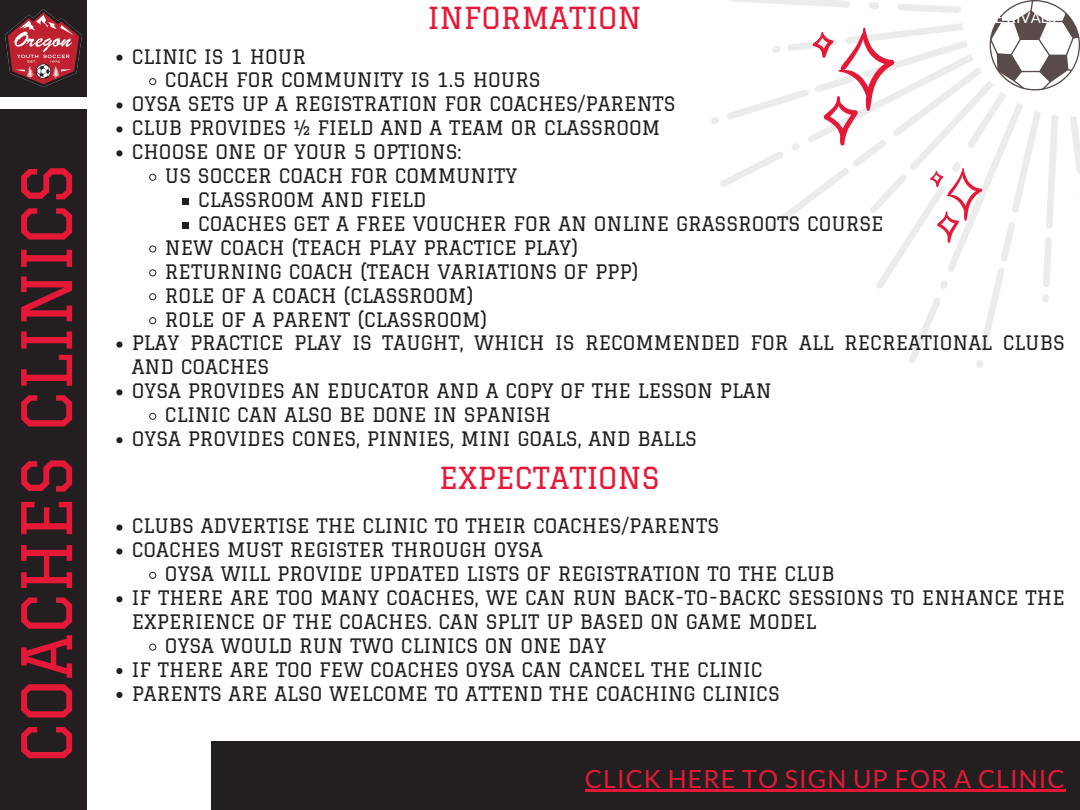
<style>
.page{position:relative;width:1080px;height:810px;background:#fff}
.page>*{position:absolute;margin:0;border:0;box-sizing:border-box;transform-origin:0 0}
.t1{font:67.94px "Graduate";color:#e51937}
.t2{font:29.69px "Graduate";color:#e51937}
.t3{font:25.12px "Lato";letter-spacing:.04em;color:#e51937}
.t4{font:19.5px/23.9px "Graduate";color:#231f20}
</style>
<div class="page">
<svg style="left:711px;top:0;width:369px;height:368px"></svg>
<div style="left:0;top:0;width:87px;height:97px;background:#231f20"></div>
<div style="left:0;top:110px;width:87px;height:700px;background:#231f20"></div>
<div style="left:211px;top:741px;width:869px;height:69px;background:#231f20"></div>
<img style="left:5px;top:10px;width:76px;height:77px">
<svg style="left:116px;top:55px;width:6px;height:6px"></svg>
<svg style="left:149px;top:78px;width:7px;height:7px"></svg>
<svg style="left:116px;top:102px;width:6px;height:7px"></svg>
<svg style="left:116px;top:126px;width:6px;height:6px"></svg>
<svg style="left:116px;top:150px;width:6px;height:6px"></svg>
<svg style="left:149px;top:174px;width:7px;height:7px"></svg>
<div style="left:182px;top:198px;width:7px;height:6px;background:#231f20"></div>
<div style="left:182px;top:222px;width:7px;height:6px;background:#231f20"></div>
<svg style="left:149px;top:245px;width:7px;height:8px"></svg>
<svg style="left:149px;top:269px;width:7px;height:7px"></svg>
<svg style="left:149px;top:293px;width:7px;height:7px"></svg>
<svg style="left:149px;top:317px;width:7px;height:7px"></svg>
<svg style="left:116px;top:342px;width:6px;height:6px"></svg>
<svg style="left:116px;top:389px;width:6px;height:6px"></svg>
<svg style="left:149px;top:413px;width:7px;height:7px"></svg>
<svg style="left:116px;top:437px;width:6px;height:6px"></svg>
<hr style="left:585px;top:790px;width:481px;height:2px;background:#e51937">
<svg style="left:116px;top:525px;width:6px;height:6px"></svg>
<svg style="left:116px;top:548px;width:6px;height:7px"></svg>
<svg style="left:149px;top:572px;width:7px;height:7px"></svg>
<svg style="left:116px;top:596px;width:6px;height:6px"></svg>
<svg style="left:149px;top:644px;width:7px;height:7px"></svg>
<svg style="left:116px;top:668px;width:6px;height:6px"></svg>
<svg style="left:116px;top:692px;width:6px;height:6px"></svg>
<p class="t1" style="left:7px;top:764px;width:602px;rotate:-90deg">COACHES CLINICS</p>
<p class="t2" style="left:428px;top:1px;width:215px">INFORMATION</p>
<p class="t4" style="left:132px;top:44px;width:176px">CLINIC IS 1 HOUR</p>
<p class="t4" style="left:165px;top:68px;width:377px">COACH FOR COMMUNITY IS 1.5 HOURS</p>
<p class="t4" style="left:132px;top:92px;width:545px">OYSA SETS UP A REGISTRATION FOR COACHES/PARENTS</p>
<p class="t4" style="left:132px;top:116px;width:530px">CLUB PROVIDES ½ FIELD AND A TEAM OR CLASSROOM</p>
<p class="t4" style="left:132px;top:140px;width:331px">CHOOSE ONE OF YOUR 5 OPTIONS:</p>
<p class="t4" style="left:165px;top:164px;width:354px">US SOCCER COACH FOR COMMUNITY</p>
<p class="t4" style="left:198px;top:188px;width:230px">CLASSROOM AND FIELD</p>
<p class="t4" style="left:198px;top:212px;width:687px">COACHES GET A FREE VOUCHER FOR AN ONLINE GRASSROOTS COURSE</p>
<p class="t4" style="left:165px;top:235px;width:415px">NEW COACH (TEACH PLAY PRACTICE PLAY)</p>
<p class="t4" style="left:165px;top:259px;width:475px">RETURNING COACH (TEACH VARIATIONS OF PPP)</p>
<p class="t4" style="left:165px;top:283px;width:310px">ROLE OF A COACH (CLASSROOM)</p>
<p class="t4" style="left:165px;top:307px;width:324px">ROLE OF A PARENT (CLASSROOM)</p>
<p class="t4" style="left:132px;top:331px;width:935px">PLAY PRACTICE PLAY IS TAUGHT, WHICH IS RECOMMENDED FOR ALL RECREATIONAL CLUBS<br>AND COACHES</p>
<p class="t4" style="left:132px;top:379px;width:641px">OYSA PROVIDES AN EDUCATOR AND A COPY OF THE LESSON PLAN</p>
<p class="t4" style="left:165px;top:403px;width:388px">CLINIC CAN ALSO BE DONE IN SPANISH</p>
<p class="t4" style="left:132px;top:427px;width:567px">OYSA PROVIDES CONES, PINNIES, MINI GOALS, AND BALLS</p>
<p class="t2" style="left:439px;top:461px;width:222px">EXPECTATIONS</p>
<p class="t4" style="left:132px;top:514px;width:589px">CLUBS ADVERTISE THE CLINIC TO THEIR COACHES/PARENTS</p>
<p class="t4" style="left:132px;top:538px;width:413px">COACHES MUST REGISTER THROUGH OYSA</p>
<p class="t4" style="left:165px;top:562px;width:671px">OYSA WILL PROVIDE UPDATED LISTS OF REGISTRATION TO THE CLUB</p>
<p class="t4" style="left:132px;top:586px;width:934px">IF THERE ARE TOO MANY COACHES, WE CAN RUN BACK-TO-BACKC SESSIONS TO ENHANCE THE<br>EXPERIENCE OF THE COACHES. CAN SPLIT UP BASED ON GAME MODEL</p>
<p class="t4" style="left:165px;top:634px;width:443px">OYSA WOULD RUN TWO CLINICS ON ONE DAY</p>
<p class="t4" style="left:132px;top:657px;width:632px">IF THERE ARE TOO FEW COACHES OYSA CAN CANCEL THE CLINIC</p>
<p class="t4" style="left:132px;top:681px;width:649px">PARENTS ARE ALSO WELCOME TO ATTEND THE COACHING CLINICS</p>
<p class="t3" style="left:585px;top:763px;width:481px">CLICK HERE TO SIGN UP FOR A CLINIC</p>
</div>
